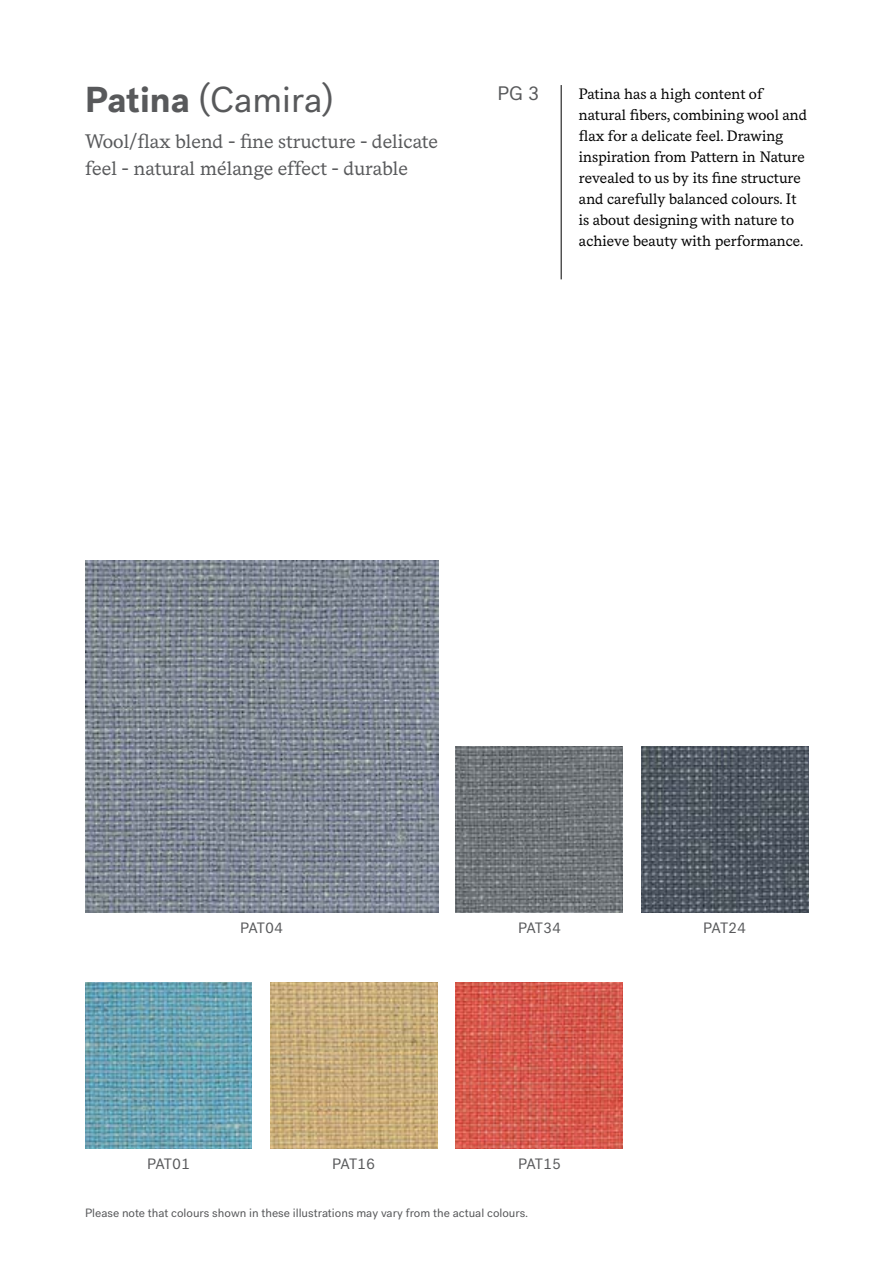
<style>
.page{position:relative;width:893px;height:1263px;background:#fff}
.page>*{position:absolute;margin:0;border:0;box-sizing:border-box;transform-origin:0 0}
.t1{font:36px "Post Grotesk";color:#58595b}
.t2{font:19.5px/27px "Messina Serif";color:#58595b}
.t3{font:19.5px "Post Grotesk";color:#58595b}
.t4{font:15px/21px "Messina Serif";color:#000}
.t5{font:15px "Post Grotesk";letter-spacing:-.025em;color:#58595b}
.t6{font:12px "Post Grotesk";color:#58595b}
.s1{font-weight:700}
</style>
<div class="page">
<hr style="left:561px;top:85px;width:1px;height:194px;background:#000">
<img style="left:86px;top:560px;width:352px;height:353px">
<img style="left:456px;top:982px;width:166px;height:167px">
<img style="left:642px;top:746px;width:166px;height:167px">
<img style="left:456px;top:746px;width:166px;height:167px">
<img style="left:271px;top:982px;width:166px;height:167px">
<img style="left:85px;top:982px;width:167px;height:167px">
<h1 class="t1" style="left:85px;top:79px;width:251px"><span class="s1">Patina</span> (Camira)</h1>
<h2 class="t2" style="left:85px;top:128px;width:355px">Wool/flax blend - fine structure - delicate feel - natural mélange effect - durable</h2>
<h2 class="t3" style="left:497px;top:82px;width:43px">PG 3</h2>
<p class="t4" style="left:579px;top:84px;width:230px">Patina has a high content of natural fibers, combining wool and flax for a delicate feel. Drawing inspiration from Pattern in Nature revealed to us by its fine structure and carefully balanced colours. It is about designing with nature to achieve beauty with performance.</p>
<p class="t5" style="left:240px;top:919px;width:44px">PAT04</p>
<p class="t5" style="left:518px;top:919px;width:44px">PAT34</p>
<p class="t5" style="left:703px;top:919px;width:44px">PAT24</p>
<p class="t5" style="left:147px;top:1155px;width:44px">PAT01</p>
<p class="t5" style="left:332px;top:1155px;width:44px">PAT16</p>
<p class="t6" style="left:85px;top:1205px;width:445px">Please note that colours shown in these illustrations may vary from the actual colours.</p>
<p class="t5" style="left:518px;top:1155px;width:44px">PAT15</p>
</div>
